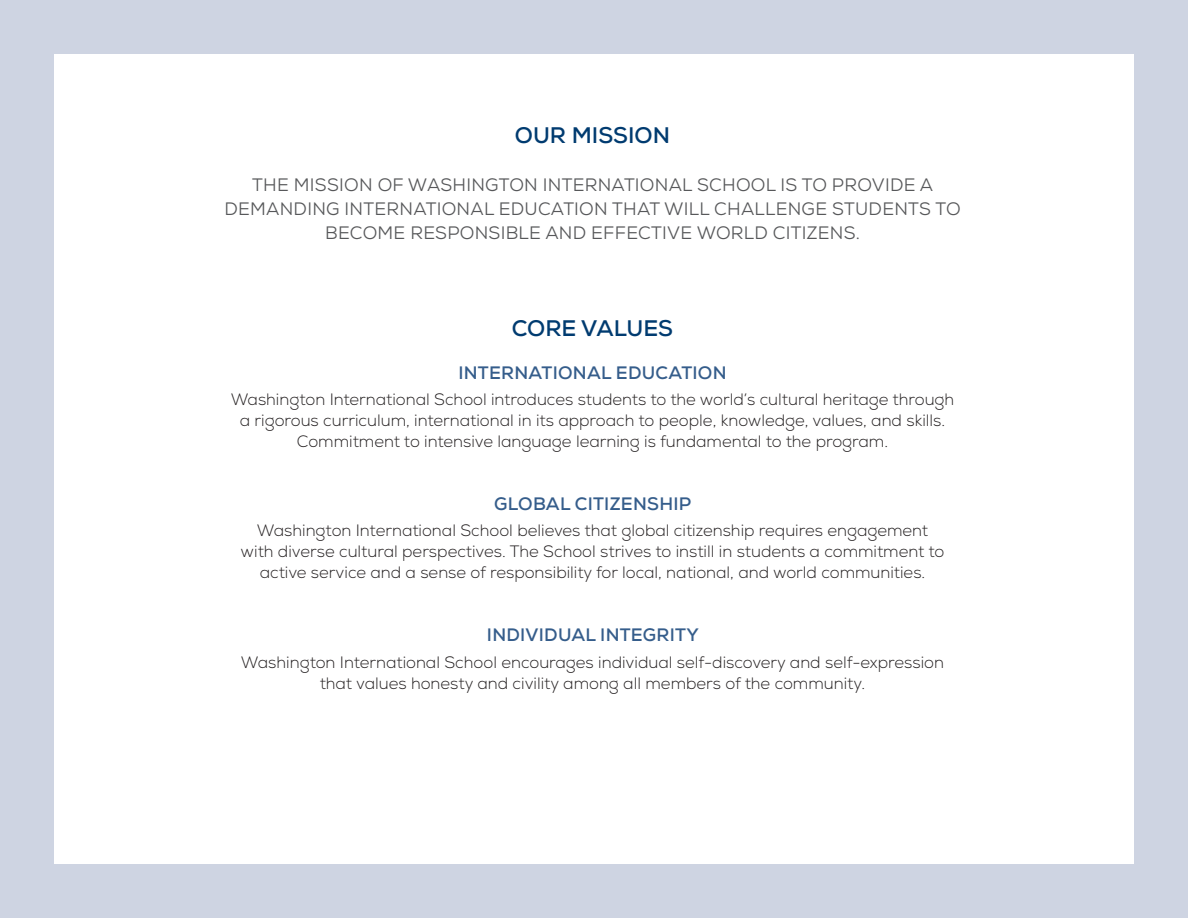
<style>
.page{position:relative;width:1188px;height:918px;background:#ced4e2}
.page>*{position:absolute;margin:0;border:0;box-sizing:border-box;transform-origin:0 0}
.t1{font:700 22.5px "Nexa";color:#003b70}
.t2{font:18px/24px "Nexa";letter-spacing:.015em;color:#57585a;text-align:center}
.t3{font:700 18px "Nexa";letter-spacing:.015em;color:#355d8b}
.t4{font:300 16.5px/21px "Nexa";color:#231f20;text-align:center}
</style>
<div class="page">
<div style="left:54px;top:54px;width:1080px;height:810px;background:#fff"></div>
<p class="t1" style="left:515px;top:121px;width:157px">OUR MISSION</p>
<p class="t2" style="left:224px;top:173px;width:738px">THE MISSION OF WASHINGTON INTERNATIONAL SCHOOL IS TO PROVIDE A<br>DEMANDING INTERNATIONAL EDUCATION THAT WILL CHALLENGE STUDENTS TO<br>BECOME RESPONSIBLE AND EFFECTIVE WORLD CITIZENS.</p>
<p class="t1" style="left:512px;top:314px;width:163px">CORE VALUES</p>
<p class="t3" style="left:458px;top:361px;width:270px">INTERNATIONAL EDUCATION</p>
<p class="t4" style="left:231px;top:389px;width:725px">Washington International School introduces students to the world’s cultural heritage through a rigorous curriculum, international in its approach to people, knowledge, values, and skills.<br>Commitment to intensive language learning is fundamental to the program.</p>
<p class="t3" style="left:494px;top:493px;width:199px">GLOBAL CITIZENSHIP</p>
<p class="t4" style="left:241px;top:520px;width:705px">Washington International School believes that global citizenship requires engagement with diverse cultural perspectives. The School strives to instill in students a commitment to active service and a sense of responsibility for local, national, and world communities.</p>
<p class="t3" style="left:487px;top:624px;width:213px">INDIVIDUAL INTEGRITY</p>
<p class="t4" style="left:241px;top:653px;width:705px">Washington International School encourages individual self-discovery and self-expression that values honesty and civility among all members of the community.</p>
</div>
